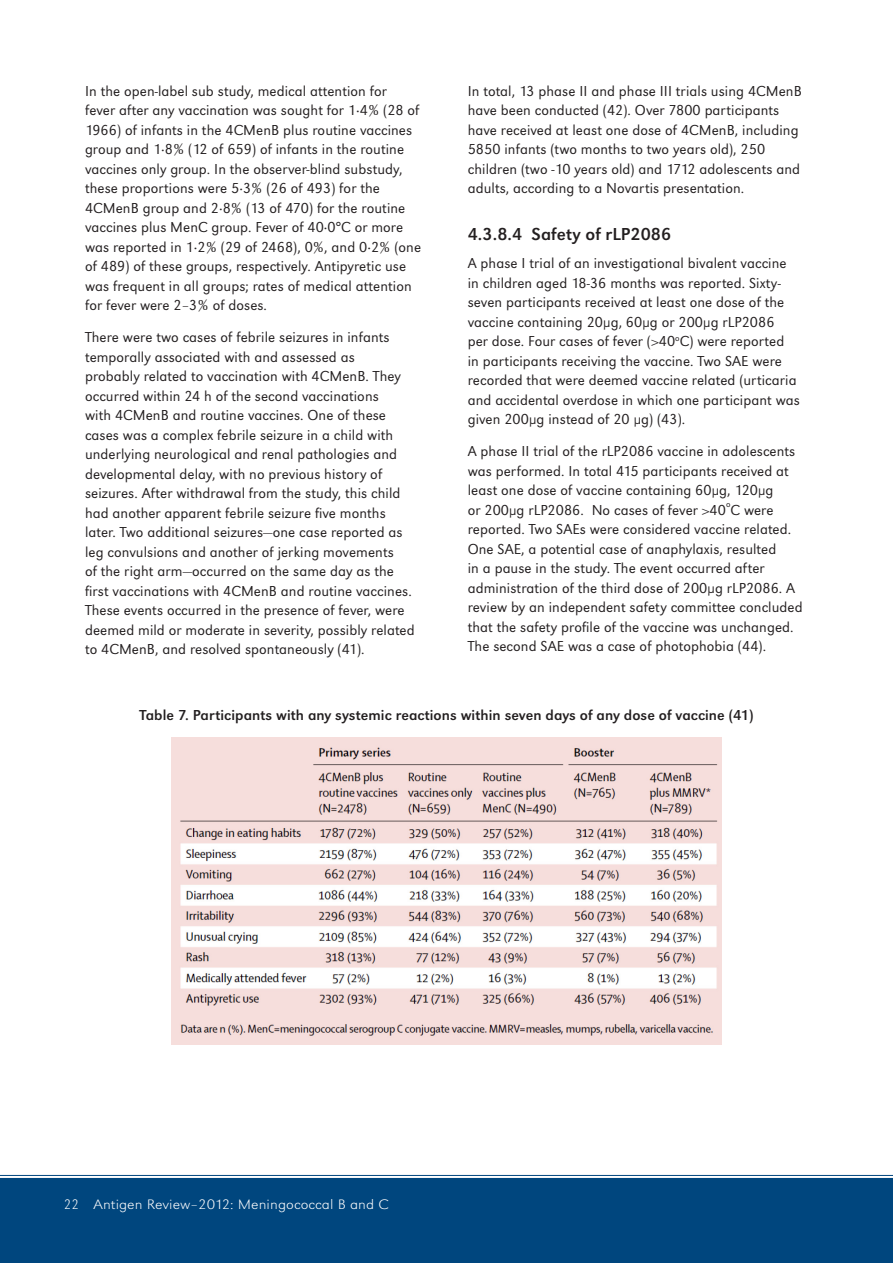
<style>
.page{position:relative;width:893px;height:1263px;background:#fff}
.page>*{position:absolute;margin:0;border:0;box-sizing:border-box;transform-origin:0 0}
.t1{font:18px "Grot Macron Reg";letter-spacing:.005em;color:#231f20}
.t2{font:300 15px/19.5px "Grot Macron";letter-spacing:.005em;color:#231f20}
.t3{font:15px "Grot Macron Reg";letter-spacing:.005em;color:#231f20}
.t4{font:14.25px "Grot Macron Extra Lt";letter-spacing:.005em;color:#fff}
.t5{font:300 8.7px "Grot Macron";color:#231f20}
</style>
<div class="page">
<div style="left:0;top:1178px;width:893px;height:85px;background:#00467e"></div>
<hr style="left:0;top:1175px;width:893px;height:1px;background:#00467e">
<img style="left:171px;top:738px;width:551px;height:307px">
<p class="t2" style="left:85px;top:81px;width:338px">In the open-label sub study, medical attention for<br>fever after any vaccination was sought for 1·4% (28 of 1966) of infants in the 4CMenB plus routine vaccines group and 1·8% (12 of 659) of infants in the routine vaccines only group. In the observer-blind substudy, these proportions were 5·3% (26 of 493) for the 4CMenB group and 2·8% (13 of 470) for the routine vaccines plus MenC group. Fever of 40·0°C or more was reported in 1·2% (29 of 2468), 0%, and 0·2% (one of 489) of these groups, respectively. Antipyretic use was frequent in all groups; rates of medical attention for fever were 2–3% of doses.</p>
<p class="t2" style="left:85px;top:328px;width:331px">There were two cases of febrile seizures in infants temporally associated with and assessed as<br>probably related to vaccination with 4CMenB. They occurred within 24 h of the second vaccinations<br>with 4CMenB and routine vaccines. One of these cases was a complex febrile seizure in a child with underlying neurological and renal pathologies and developmental delay, with no previous history of seizures. After withdrawal from the study, this child had another apparent febrile seizure five months later. Two additional seizures—one case reported as leg convulsions and another of jerking movements<br>of the right arm—occurred on the same day as the first vaccinations with 4CMenB and routine vaccines.<br>These events occurred in the presence of fever, were deemed mild or moderate in severity, possibly related to 4CMenB, and resolved spontaneously (41).</p>
<p class="t2" style="left:468px;top:81px;width:336px">In total, 13 phase II and phase III trials using 4CMenB have been conducted (42). Over 7800 participants have received at least one dose of 4CMenB, including 5850 infants (two months to two years old), 250 children (two -10 years old) and 1712 adolescents and adults, according to a Novartis presentation.</p>
<p class="t1" style="left:468px;top:224px;width:205px">4.3.8.4 Safety of rLP2086</p>
<p class="t2" style="left:468px;top:254px;width:334px">A phase I trial of an investigational bivalent vaccine in children aged 18-36 months was reported. Sixty&shy;seven participants received at least one dose of the vaccine containing 20µg, 60µg or 200µg rLP2086<br>per dose. Four cases of fever (&gt;40<sup>o</sup>C) were reported<br>in participants receiving the vaccine. Two SAE were recorded that were deemed vaccine related (urticaria and accidental overdose in which one participant was given 200µg instead of 20 µg) (43).</p>
<p class="t2" style="left:468px;top:442px;width:329px">A phase II trial of the rLP2086 vaccine in adolescents was performed. In total 415 participants received at least one dose of vaccine containing 60µg, 120µg<br>or 200µg rLP2086. No cases of fever &gt;40 C were</p>
<p class="t5" style="left:726px;top:499px;width:6px">o</p>
<p class="t2" style="left:468px;top:520px;width:336px">reported. Two SAEs were considered vaccine related.<br>One SAE, a potential case of anaphylaxis, resulted<br>in a pause in the study. The event occurred after administration of the third dose of 200µg rLP2086. A review by an independent safety committee concluded that the safety profile of the vaccine was unchanged.<br>The second SAE was a case of photophobia (44).</p>
<p class="t3" style="left:139px;top:706px;width:616px">Table 7. Participants with any systemic reactions within seven days of any dose of vaccine (41)</p>
<p class="t4" style="left:64px;top:1196px;width:326px">22 Antigen Review–2012: Meningococcal B and C</p>
</div>
